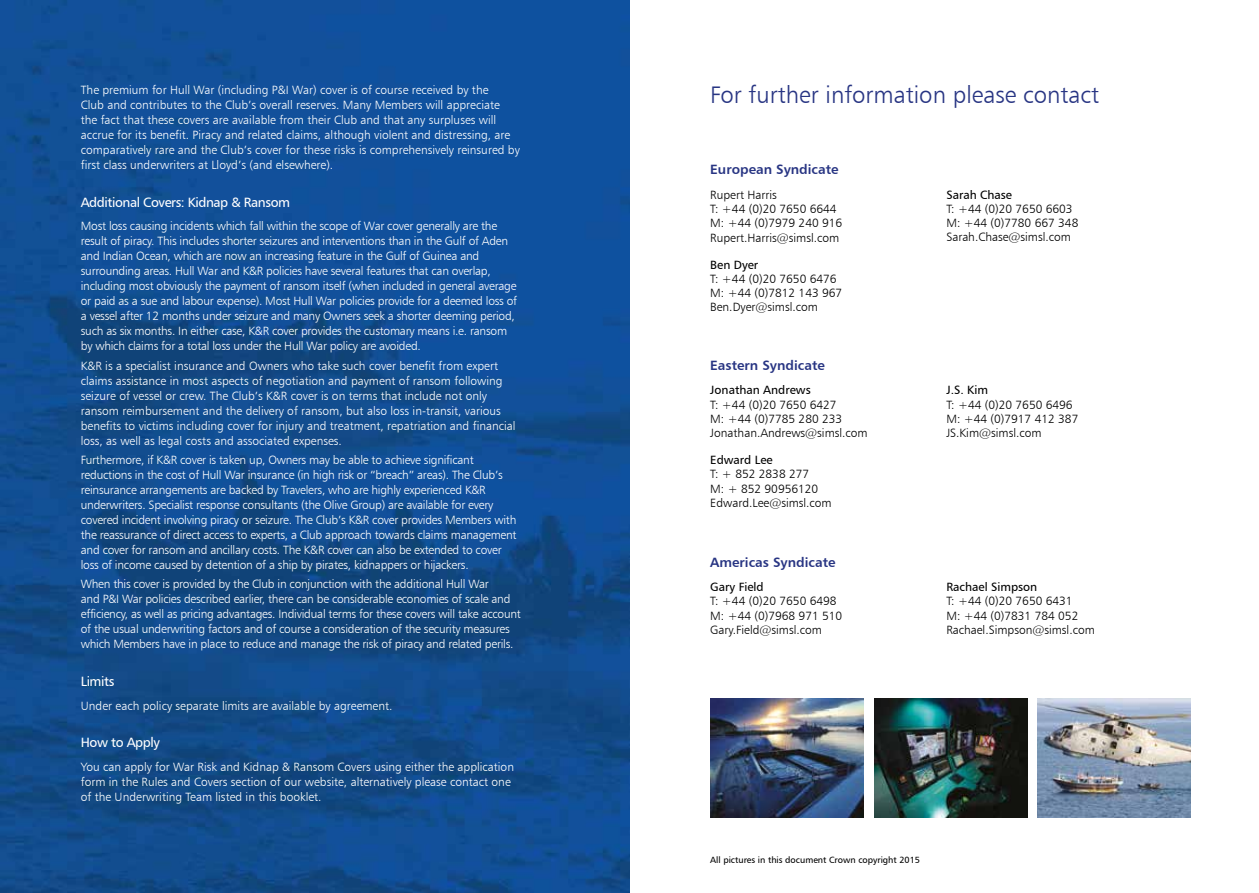
<style>
.page{position:relative;width:1259px;height:893px;background:#fff}
.page>*{position:absolute;margin:0;border:0;box-sizing:border-box;transform-origin:0 0}
.t1{font:24px "Humanist 777 BT Light B";color:#283583}
.t2{font:13.5px "Humanist 777 BT Bold B";color:#283583}
.t3{font:13.5px "Humanist 777 BT Roman B";letter-spacing:-.03em;color:#fff}
.t4{font:12px/15px "Humanist 777 BT Light B";letter-spacing:-.02em;color:#fff}
.t5{font:12px/15px "Humanist 777 BT Light B";color:#fff}
.t6{font:12px/14.2px "Humanist 777 BT Light B";color:#000}
.t7{font:12px "Humanist 777 BT Roman B";color:#000}
.t8{font:9px "Humanist 777 BT Roman B";color:#000}
</style>
<div class="page">
<img style="left:0;top:0;width:629px;height:893px">
<img style="left:710px;top:699px;width:153px;height:119px">
<img style="left:874px;top:699px;width:153px;height:119px">
<img style="left:1037px;top:699px;width:154px;height:119px">
<p class="t5" style="left:81px;top:82px;width:440px">The premium for Hull War (including P&amp;I War) cover is of course received by the<br>Club and contributes to the Club’s overall reserves. Many Members will appreciate<br>the fact that these covers are available from their Club and that any surpluses will accrue for its benefit. Piracy and related claims, although violent and distressing, are comparatively rare and the Club’s cover for these risks is comprehensively reinsured by first class underwriters at Lloyd’s (and elsewhere).</p>
<p class="t3" style="left:81px;top:194px;width:211px">Additional Covers: Kidnap &amp; Ransom</p>
<p class="t4" style="left:81px;top:219px;width:438px">Most loss causing incidents which fall within the scope of War cover generally are the result of piracy. This includes shorter seizures and interventions than in the Gulf of Aden and Indian Ocean, which are now an increasing feature in the Gulf of Guinea and surrounding areas. Hull War and K&amp;R policies have several features that can overlap, including most obviously the payment of ransom itself (when included in general average or paid as a sue and labour expense). Most Hull War policies provide for a deemed loss of a vessel after 12 months under seizure and many Owners seek a shorter deeming period, such as six months. In either case, K&amp;R cover provides the customary means i.e. ransom by which claims for a total loss under the Hull War policy are avoided.</p>
<p class="t5" style="left:81px;top:358px;width:436px">K&amp;R is a specialist insurance and Owners who take such cover benefit from expert claims assistance in most aspects of negotiation and payment of ransom following seizure of vessel or crew. The Club’s K&amp;R cover is on terms that include not only ransom reimbursement and the delivery of ransom, but also loss in-transit, various benefits to victims including cover for injury and treatment, repatriation and financial loss, as well as legal costs and associated expenses.</p>
<p class="t4" style="left:81px;top:452px;width:437px">Furthermore, if K&amp;R cover is taken up, Owners may be able to achieve significant reductions in the cost of Hull War insurance (in high risk or “breach” areas). The Club’s reinsurance arrangements are backed by Travelers, who are highly experienced K&amp;R underwriters. Specialist response consultants (the Olive Group) are available for every covered incident involving piracy or seizure. The Club’s K&amp;R cover provides Members with the reassurance of direct access to experts, a Club approach towards claims management and cover for ransom and ancillary costs. The K&amp;R cover can also be extended to cover loss of income caused by detention of a ship by pirates, kidnappers or hijackers.</p>
<p class="t4" style="left:81px;top:576px;width:442px">When this cover is provided by the Club in conjunction with the additional Hull War<br>and P&amp;I War policies described earlier, there can be considerable economies of scale and efficiency, as well as pricing advantages. Individual terms for these covers will take account of the usual underwriting factors and of course a consideration of the security measures which Members have in place to reduce and manage the risk of piracy and related perils.</p>
<p class="t3" style="left:81px;top:673px;width:35px">Limits</p>
<p class="t5" style="left:81px;top:698px;width:313px">Under each policy separate limits are available by agreement.</p>
<p class="t3" style="left:81px;top:734px;width:81px">How to Apply</p>
<p class="t5" style="left:81px;top:759px;width:435px">You can apply for War Risk and Kidnap &amp; Ransom Covers using either the application form in the Rules and Covers section of our website, alternatively please contact one of the Underwriting Team listed in this booklet.</p>
<h1 class="t1" style="left:710px;top:80px;width:390px">For further information please contact</h1>
<p class="t2" style="left:710px;top:161px;width:130px">European Syndicate</p>
<p class="t6" style="left:710px;top:187px;width:133px">Rupert Harris<br>T: +44 (0)20 7650 6644<br>M: +44 (0)7979 240 916<br>Rupert.Harris@simsl.com</p>
<p class="t7" style="left:710px;top:257px;width:49px">Ben Dyer</p>
<p class="t6" style="left:710px;top:271px;width:133px">T: +44 (0)20 7650 6476<br>M: +44 (0)7812 143 967<br>Ben.Dyer@simsl.com</p>
<p class="t2" style="left:710px;top:357px;width:116px">Eastern Syndicate</p>
<p class="t7" style="left:710px;top:383px;width:102px">Jonathan Andrews</p>
<p class="t6" style="left:710px;top:397px;width:159px">T: +44 (0)20 7650 6427<br>M: +44 (0)7785 280 233<br>Jonathan.Andrews@simsl.com</p>
<p class="t7" style="left:710px;top:453px;width:64px">Edward Lee</p>
<p class="t6" style="left:710px;top:467px;width:123px">T: + 852 2838 277<br>M: + 852 90956120<br>Edward.Lee@simsl.com</p>
<p class="t2" style="left:710px;top:554px;width:127px">Americas Syndicate</p>
<p class="t7" style="left:710px;top:580px;width:55px">Gary Field</p>
<p class="t6" style="left:710px;top:594px;width:133px">T: +44 (0)20 7650 6498<br>M: +44 (0)7968 971 510<br>Gary.Field@simsl.com</p>
<p class="t7" style="left:946px;top:187px;width:67px">Sarah Chase</p>
<p class="t6" style="left:946px;top:201px;width:133px">T: +44 (0)20 7650 6603<br>M: +44 (0)7780 667 348<br>Sarah.Chase@simsl.com</p>
<p class="t7" style="left:946px;top:383px;width:43px">J.S. Kim</p>
<p class="t6" style="left:946px;top:397px;width:133px">T: +44 (0)20 7650 6496<br>M: +44 (0)7917 412 387<br>JS.Kim@simsl.com</p>
<p class="t7" style="left:946px;top:580px;width:92px">Rachael Simpson</p>
<p class="t6" style="left:946px;top:594px;width:150px">T: +44 (0)20 7650 6431<br>M: +44 (0)7831 784 052<br>Rachael.Simpson@simsl.com</p>
<p class="t8" style="left:710px;top:855px;width:211px">All pictures in this document Crown copyright 2015</p>
</div>
